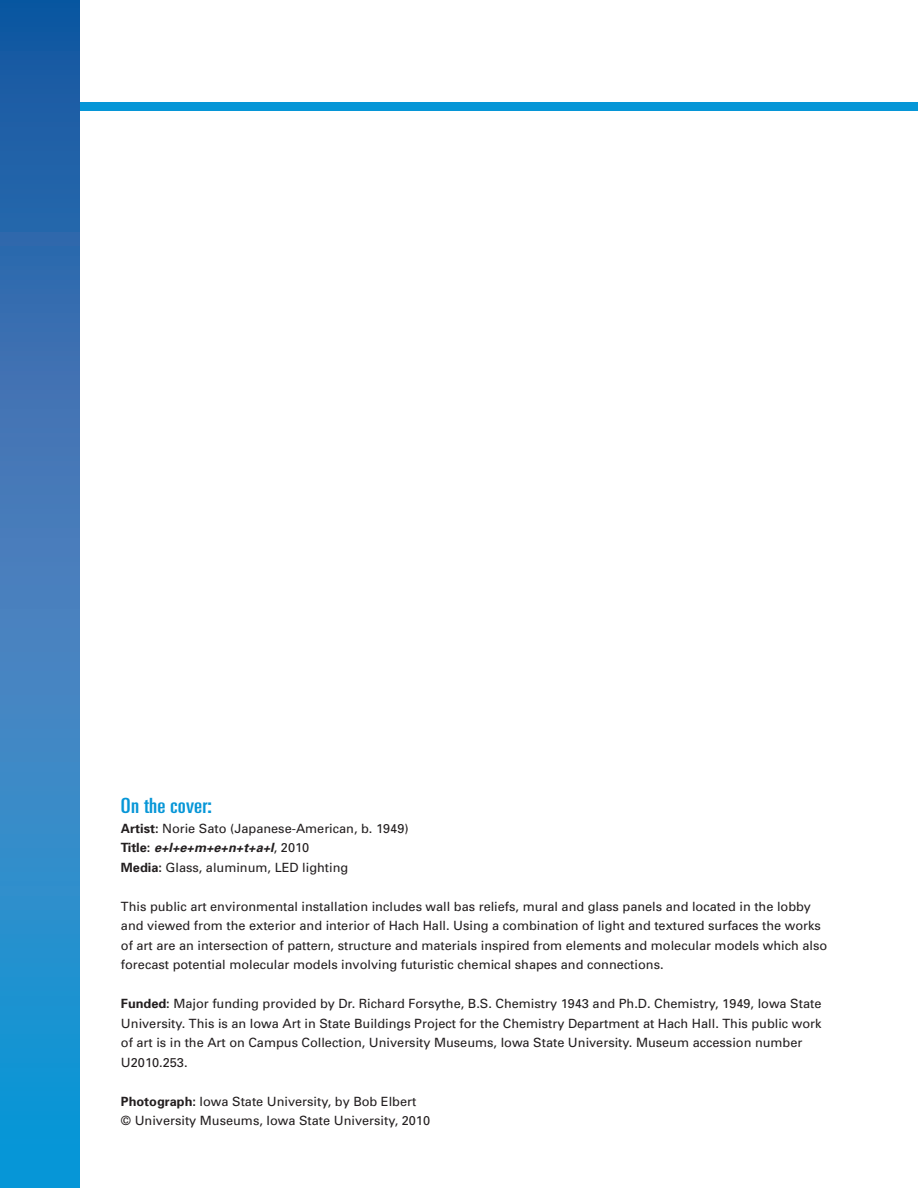
<style>
.page{position:relative;width:918px;height:1188px;background:#fff}
.page>*{position:absolute;margin:0;border:0;box-sizing:border-box;transform-origin:0 0}
.Regents_Officials_He{font:ultra-condensed 21px "Univers";letter-spacing:.01em;color:#0696d7;scale:1.15 1}
.Cover_Body{font:12.75px/19.5px "Univers";color:#231f20}
.Notes_Body{font:12.75px "Univers";color:#231f20}
.Notes_Body-2{font:italic 700 12.75px "Univers";color:#231f20}
.s1{font-weight:700}
.s2{font-style:normal}
.s3{font-weight:400;font-style:normal}
</style>
<div class="page">
<div style="left:79px;top:103px;width:839px;height:8px;background:#0696d7"></div>
<svg style="left:0;top:0;width:80px;height:1188px;background:#2e7cbd"></svg>
<p class="Regents_Officials_He" style="left:121px;top:794px;width:81px">On the cover:</p>
<p class="Notes_Body" style="left:121px;top:820px;width:289px"><span class="s1">Artist:</span> Norie Sato (Japanese-American, b. 1949)</p>
<p class="Notes_Body-2" style="left:121px;top:839px;width:190px"><span class="s2">Title:</span> e+l+e+m+e+n+t+a+l<span class="s3">, 2010</span></p>
<p class="Notes_Body" style="left:121px;top:859px;width:229px"><span class="s1">Media:</span> Glass, aluminum, LED lighting</p>
<p class="Cover_Body" style="left:121px;top:896px;width:708px">This public art environmental installation includes wall bas reliefs, mural and glass panels and located in the lobby and viewed from the exterior and interior of Hach Hall. Using a combination of light and textured surfaces the works of art are an intersection of pattern, structure and materials inspired from elements and molecular models which also forecast potential molecular models involving futuristic chemical shapes and connections.</p>
<p class="Cover_Body" style="left:121px;top:994px;width:702px"><span class="s1">Funded:</span> Major funding provided by Dr. Richard Forsythe, B.S. Chemistry 1943 and Ph.D. Chemistry, 1949, Iowa State University. This is an Iowa Art in State Buildings Project for the Chemistry Department at Hach Hall. This public work of art is in the Art on Campus Collection, University Museums, Iowa State University. Museum accession number U2010.253.</p>
<p class="Cover_Body" style="left:121px;top:1091px;width:297px"><span class="s1">Photograph:</span> Iowa State University, by Bob Elbert</p>
<p class="Cover_Body" style="left:121px;top:1111px;width:311px">© University Museums, Iowa State University, 2010</p>
</div>
